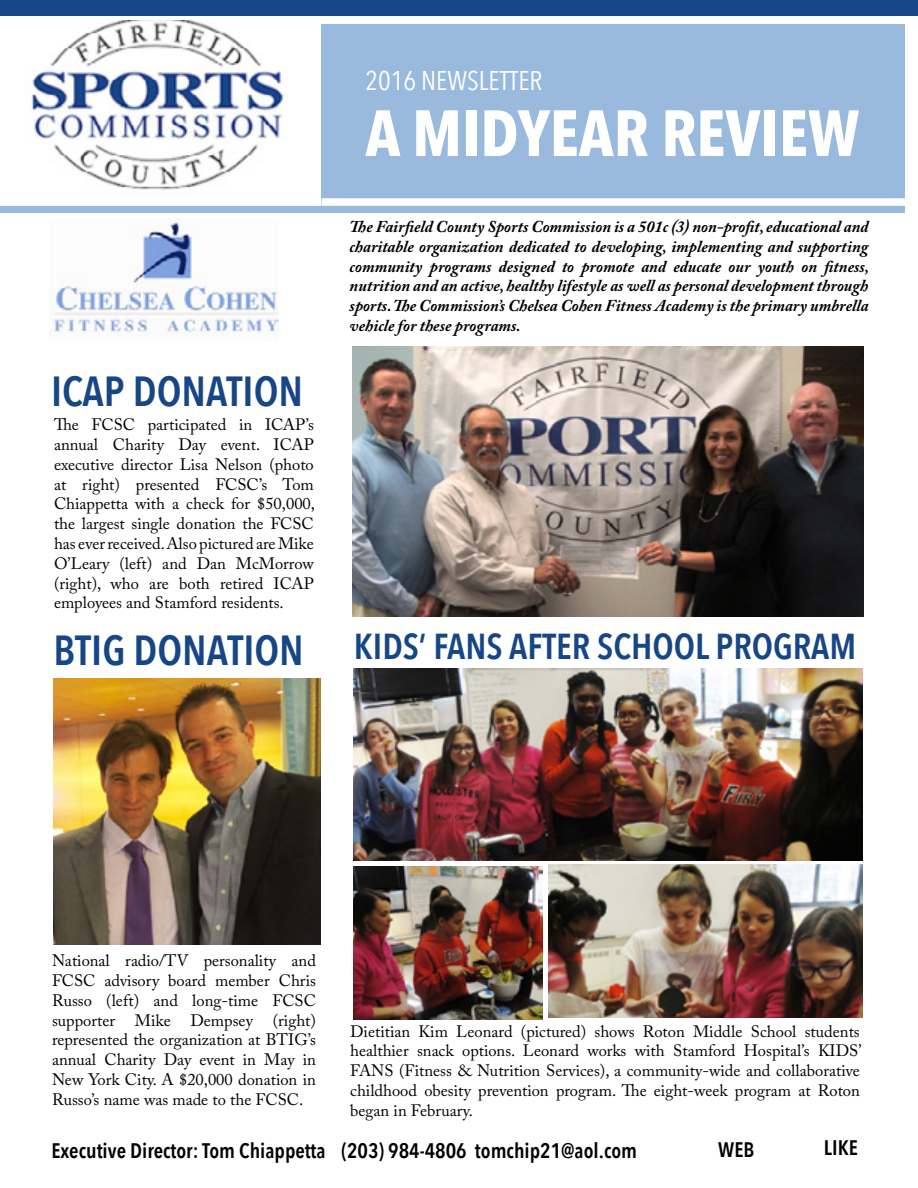
<style>
.page{position:relative;width:918px;height:1188px;background:#fff}
.page>*{position:absolute;margin:0;border:0;box-sizing:border-box;transform-origin:0 0}
.t1{font:700 64.5px "Avenir Next Condensed";color:#fff}
.t2{font:600 42px "Avenir Next Condensed";color:#174687}
.t3{font:600 36px "Avenir Next Condensed";color:#174687}
.t4{font:27px "Avenir Next Condensed";color:#fff}
.t5{font:600 21px "Avenir Next Condensed";color:#000}
.t6{font:16.5px/19.8px "Adobe Caslon Pro";color:#000;text-align:justify}
.t7{font:italic 700 16.5px/19.8px "Adobe Caslon Pro";color:#000;text-align:justify}
</style>
<div class="page">
<div style="left:322px;top:24px;width:583px;height:188px;background:#99badd"></div>
<div style="left:322px;top:198px;width:596px;height:8px;background:#fff"></div>
<div style="left:0;top:0;width:918px;height:16px;background:#174687"></div>
<div style="left:0;top:206px;width:322px;height:6px;background:#99badd"></div>
<img style="left:31px;top:21px;width:257px;height:169px">
<img style="left:54px;top:679px;width:267px;height:265px">
<img style="left:352px;top:346px;width:512px;height:270px">
<img style="left:354px;top:866px;width:189px;height:153px">
<img style="left:548px;top:865px;width:315px;height:153px">
<img style="left:354px;top:668px;width:509px;height:192px">
<img style="left:49px;top:222px;width:229px;height:114px">
<h2 class="t2" style="left:51px;top:355px;width:253px">ICAP DONATION</h2>
<p class="t6" style="left:54px;top:415px;width:263px">The FCSC participated in ICAP’s annual Charity Day event. ICAP executive director Lisa Nelson (photo at right) presented FCSC’s Tom Chiappetta with a check for $50,000, the largest single donation the FCSC has ever received. Also pictured are Mike O’Leary (left) and Dan McMorrow (right), who are both retired ICAP employees and Stamford residents.</p>
<h2 class="t2" style="left:54px;top:614px;width:252px">BTIG DONATION</h2>
<h3 class="t4" style="left:365px;top:57px;width:179px">2016 NEWSLETTER</h3>
<h1 class="t1" style="left:365px;top:94px;width:496px">A MIDYEAR REVIEW</h1>
<p class="t7" style="left:350px;top:216px;width:521px">The Fairfield County Sports Commission is a 501c (3) non-profit, educational and charitable organization dedicated to developing, implementing and supporting community programs designed to promote and educate our youth on fitness, nutrition and an active, healthy lifestyle as well as personal development through sports. The Commission’s Chelsea Cohen Fitness Academy is the primary umbrella vehicle for these programs.</p>
<h3 class="t3" style="left:354px;top:616px;width:504px">KIDS’ FANS AFTER SCHOOL PROGRAM</h3>
<p class="t6" style="left:52px;top:951px;width:265px">National radio/TV personality and FCSC advisory board member Chris Russo (left) and long-time FCSC supporter Mike Dempsey (right) represented the organization at BTIG’s annual Charity Day event in May in New York City. A $20,000 donation in Russo’s name was made to the FCSC.</p>
<p class="t5" style="left:51px;top:1132px;width:276px">Executive Director: Tom Chiappetta</p>
<p class="t6" style="left:350px;top:1021px;width:513px">Dietitian Kim Leonard (pictured) shows Roton Middle School students healthier snack options. Leonard works with Stamford Hospital’s KIDS’ FANS (Fitness &amp; Nutrition Services), a community-wide and collaborative childhood obesity prevention program. The eight-week program at Roton began in February.</p>
<p class="t5" style="left:341px;top:1133px;width:297px">(203) 984-4806 tomchip21@aol.com</p>
<p class="t5" style="left:718px;top:1131px;width:38px">WEB</p>
<p class="t5" style="left:824px;top:1130px;width:36px">LIKE</p>
</div>
